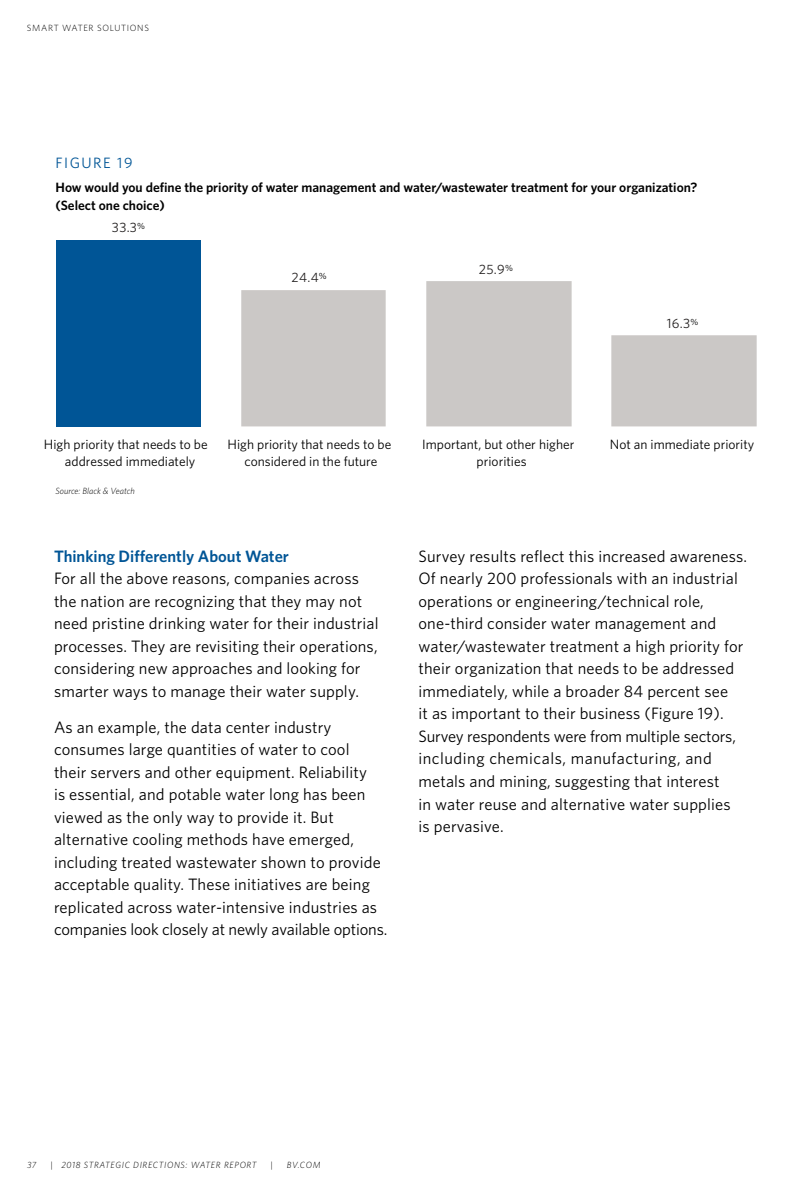
<style>
.page{position:relative;width:810px;height:1188px;background:#fff}
.page>*{position:absolute;margin:0;border:0;box-sizing:border-box;transform-origin:0 0}
.t1{font:16.5px/22.5px "Whitney";letter-spacing:.01em;color:#000}
.t2{font:600 16.5px "Whitney";color:#005596}
.t3{font:15px "Whitney";letter-spacing:.1em;color:#005596}
.t4{font:13.5px/17.1px "Whitney";color:#010101;text-align:center}
.t5{font:600 13.5px/18px "Whitney";color:#000}
.t6{font:13.5px "Whitney";letter-spacing:.02em;color:#221f1f}
.t7{font:italic 300 9px "Whitney";letter-spacing:.065em;color:#000}
.t8{font:italic 300 9px "Whitney";color:#000}
.t9{font:300 9px "Whitney";letter-spacing:.075em;color:#000}
</style>
<div class="page">
<div style="left:56px;top:240px;width:145px;height:186px;background:#005596"></div>
<svg style="left:241px;top:281px;width:516px;height:145px;fill:#cbc8c6"></svg>
<p class="t9" style="left:27px;top:22px;width:123px">SMART WATER SOLUTIONS</p>
<p class="t3" style="left:55px;top:152px;width:79px">FIGURE 19</p>
<p class="t5" style="left:55px;top:178px;width:644px">How would you define the priority of water management and water/wastewater treatment for your organization? (Select one choice)</p>
<p class="t6" style="left:112px;top:219px;width:35px">33.3<sup>%</sup></p>
<p class="t6" style="left:292px;top:268px;width:37px">24.4<sup>%</sup></p>
<p class="t6" style="left:479px;top:260px;width:36px">25.9<sup>%</sup></p>
<p class="t6" style="left:667px;top:314px;width:33px">16.3<sup>%</sup></p>
<p class="t4" style="left:65px;top:435px;width:144px;text-align:left;text-indent:-21px">High priority that needs to be addressed immediately</p>
<p class="t4" style="left:228px;top:435px;width:165px">High priority that needs to be considered in the future</p>
<p class="t4" style="left:422px;top:435px;width:154px">Important, but other higher priorities</p>
<p class="t4" style="left:610px;top:435px;width:146px">Not an immediate priority</p>
<p class="t8" style="left:55px;top:485px;width:81px">Source: Black &amp; Veatch</p>
<p class="t2" style="left:54px;top:545px;width:237px">Thinking Differently About Water</p>
<p class="t1" style="left:54px;top:567px;width:326px">For all the above reasons, companies across the nation are recognizing that they may not need pristine drinking water for their industrial processes. They are revisiting their operations, considering new approaches and looking for smarter ways to manage their water supply.</p>
<p class="t1" style="left:54px;top:715px;width:335px">As an example, the data center industry consumes large quantities of water to cool<br>their servers and other equipment. Reliability<br>is essential, and potable water long has been viewed as the only way to provide it. But alternative cooling methods have emerged, including treated wastewater shown to provide acceptable quality. These initiatives are being replicated across water-intensive industries as companies look closely at newly available options.</p>
<p class="t1" style="left:419px;top:545px;width:330px">Survey results reflect this increased awareness.<br>Of nearly 200 professionals with an industrial operations or engineering/technical role, one-third consider water management and water/wastewater treatment a high priority for their organization that needs to be addressed immediately, while a broader 84 percent see<br>it as important to their business (Figure 19).<br>Survey respondents were from multiple sectors, including chemicals, manufacturing, and metals and mining, suggesting that interest<br>in water reuse and alternative water supplies<br>is pervasive.</p>
<p class="t7" style="left:27px;top:1159px;width:11px">37</p>
<p class="t7" style="left:50px;top:1159px;width:208px">| 2018 STRATEGIC DIRECTIONS: WATER REPORT</p>
<p class="t7" style="left:271px;top:1159px;width:4px">|</p>
<p class="t7" style="left:287px;top:1159px;width:35px">BV.COM</p>
</div>
